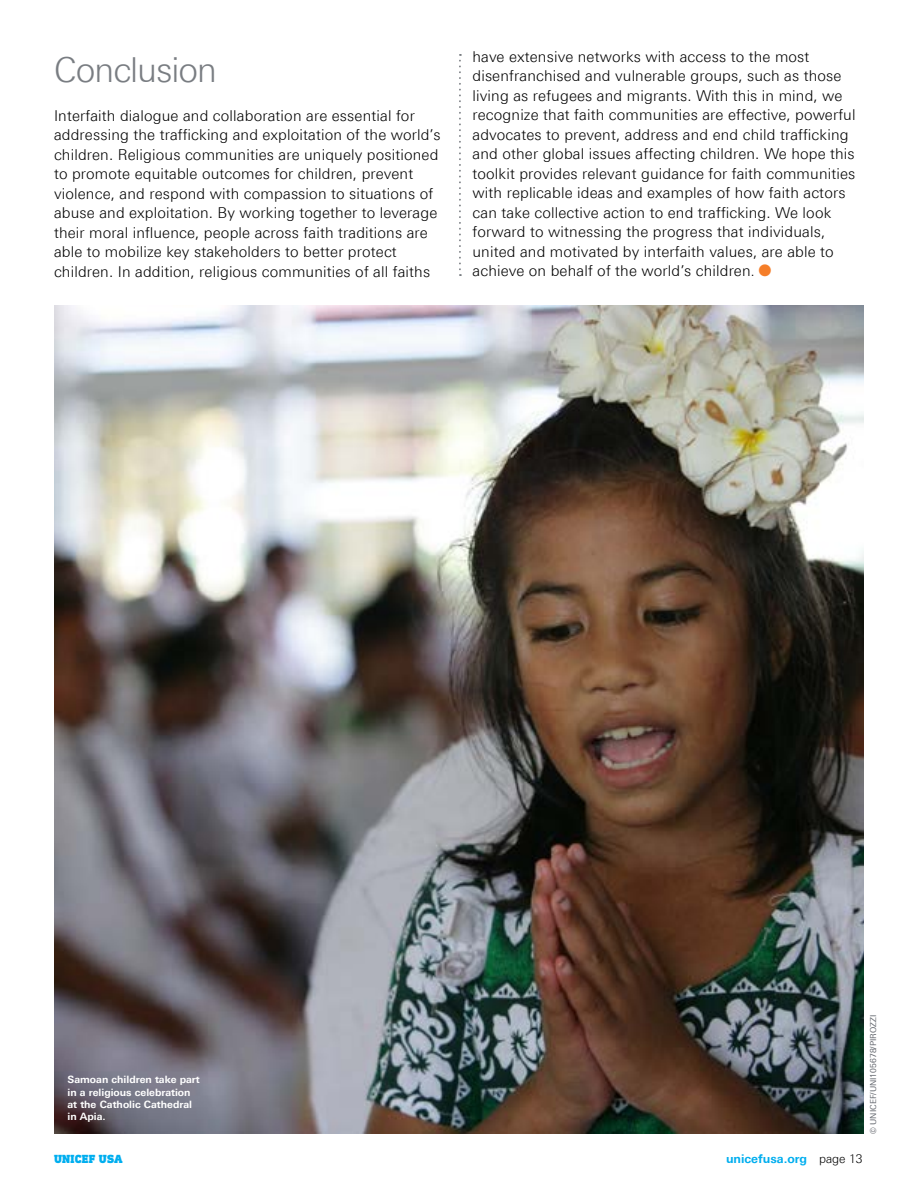
<style>
.page{position:relative;width:918px;height:1188px;background:#fff}
.page>*{position:absolute;margin:0;border:0;box-sizing:border-box;transform-origin:0 0}
.t1{font:300 34.5px "Linotype Univers 330";letter-spacing:-.03em;color:#797d82}
.t2{font:300 15px/19.5px "Linotype Univers 330";letter-spacing:.01em;color:#000}
.t3{font:700 12px "Linotype Univers 630";color:#00aeef}
.t4{font:900 12px "DIN Next Slab Pro";letter-spacing:.02em;color:#00aeef}
.t5{font:700 10.2px/12.3px "Linotype Univers 630";color:#fff}
.t6{font:8.25px "Linotype Univers 430";color:#5f636a}
.s1{font-size:13.5px}
.s2{color:#f57e29}
.s3{font-family:"Linotype Univers 330";font-weight:300;color:#000}
</style>
<div class="page">
<svg style="left:459px;top:54px;width:2px;height:222px"></svg>
<img style="left:54px;top:305px;width:810px;height:829px">
<h1 class="t1" style="left:54px;top:49px;width:165px">Conclusion</h1>
<p class="t2" style="left:54px;top:105px;width:388px">Interfaith dialogue and collaboration are essential for addressing the trafficking and exploitation of the world’s children. Religious communities are uniquely positioned to promote equitable outcomes for children, prevent violence, and respond with compassion to situations of abuse and exploitation. By working together to leverage their moral influence, people across faith traditions are able to mobilize key stakeholders to better protect children. In addition, religious communities of all faiths</p>
<p class="t2" style="left:472px;top:47px;width:385px">have extensive networks with access to the most disenfranchised and vulnerable groups, such as those living as refugees and migrants. With this in mind, we recognize that faith communities are effective, powerful advocates to prevent, address and end child trafficking and other global issues affecting children. We hope this toolkit provides relevant guidance for faith communities with replicable ideas and examples of how faith actors can take collective action to end trafficking. We look forward to witnessing the progress that individuals, united and motivated by interfaith values, are able to achieve on behalf of the world’s children<span class="s1">.</span> <span class="s2">●</span></p>
<p class="t5" style="left:68px;top:1074px;width:134px">Samoan children take part in a religious celebration at the Catholic Cathedral in Apia.</p>
<p class="t4" style="left:54px;top:1151px;width:70px">UNICEF USA</p>
<p class="t3" style="left:726px;top:1151px;width:138px">unicefusa.org <span class="s3">page 13</span></p>
<p class="t6" style="left:868px;top:1134px;width:121px;rotate:-90deg">© UNICEF/UNI105678/PIROZZI</p>
</div>
